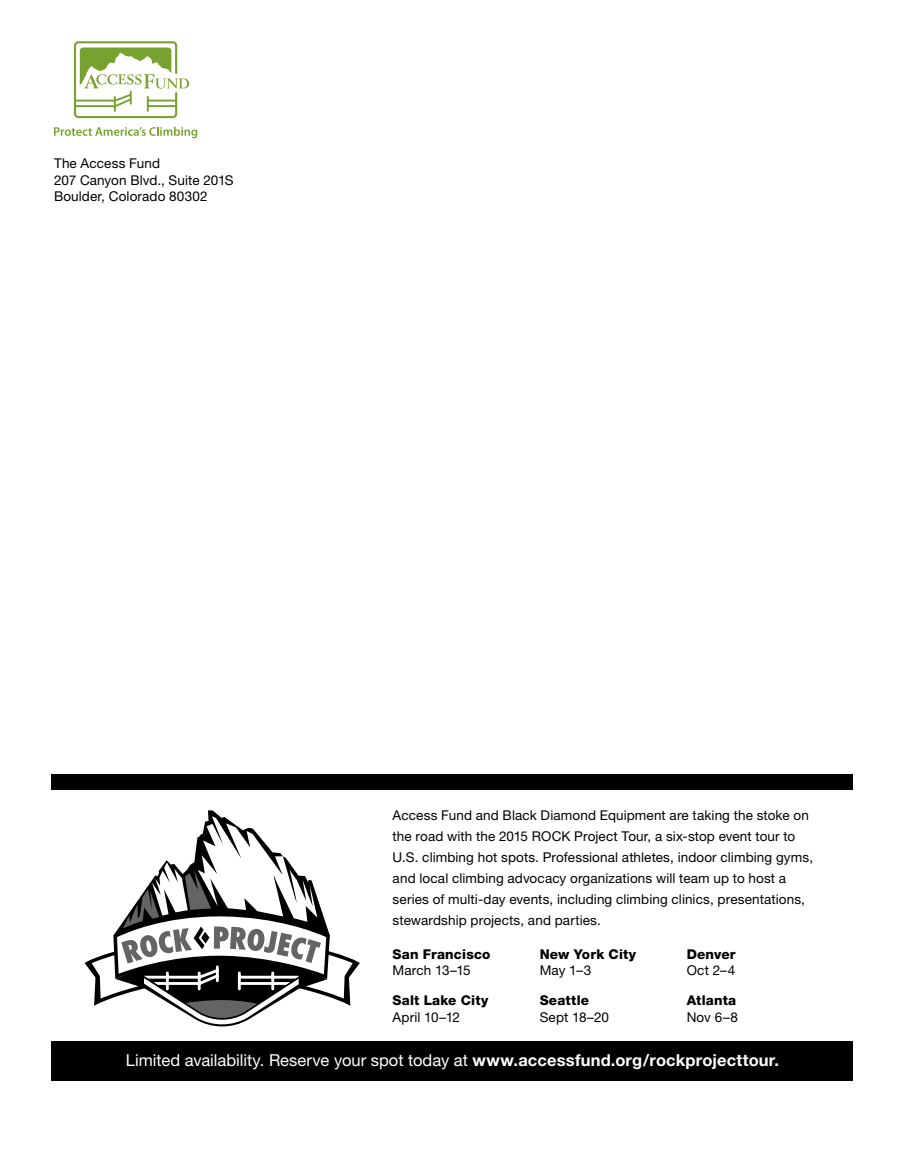
<style>
.page{position:relative;width:905px;height:1175px;background:#fff}
.page>*{position:absolute;margin:0;border:0;box-sizing:border-box;transform-origin:0 0}
.t1{font:16.5px "Helvetica Neue";color:#fff}
.t2{font:13.5px/21px "Helvetica Neue";letter-spacing:.01em;color:#000}
.t3{font:800 13.5px "Helvetica Neue";letter-spacing:.015em;color:#000}
.s1{font-weight:700}
</style>
<div class="page">
<div style="left:74px;top:41px;width:103px;height:77px;border:2px solid #78a22f;border-radius:3px"></div>
<hr style="left:75px;top:100px;width:39px;height:2px;background:#78a22f">
<hr style="left:75px;top:105px;width:39px;height:2px;background:#78a22f">
<svg style="left:80px;top:48px;width:109px;height:63px"></svg>
<svg style="left:54px;top:127px;width:143px;height:11px"></svg>
<div style="left:52px;top:1041px;width:801px;height:39px;background:#000"></div>
<div style="left:52px;top:773px;width:801px;height:16px;background:#000"></div>
<svg style="left:85px;top:810px;width:275px;height:216px"></svg>
<p class="t2" style="left:54px;top:155px;width:181px;line-height:16.5px">The Access Fund<br>207 Canyon Blvd., Suite 201S<br>Boulder, Colorado 80302</p>
<p class="t2" style="left:392px;top:804px;width:422px">Access Fund and Black Diamond Equipment are taking the stoke on the road with the 2015 ROCK Project Tour, a six-stop event tour to U.S. climbing hot spots. Professional athletes, indoor climbing gyms, and local climbing advocacy organizations will team up to host a series of multi-day events, including climbing clinics, presentations, stewardship projects, and parties.</p>
<p class="t3" style="left:392px;top:945px;width:99px">San Francisco</p>
<p class="t2" style="left:392px;top:959px;width:80px">March 13–15</p>
<p class="t3" style="left:392px;top:992px;width:97px">Salt Lake City</p>
<p class="t2" style="left:392px;top:1006px;width:69px">April 10–12</p>
<p class="t3" style="left:539px;top:945px;width:98px">New York City</p>
<p class="t2" style="left:539px;top:959px;width:53px">May 1–3</p>
<p class="t3" style="left:539px;top:992px;width:51px">Seattle</p>
<p class="t2" style="left:539px;top:1006px;width:71px">Sept 18–20</p>
<p class="t3" style="left:686px;top:945px;width:50px">Denver</p>
<p class="t2" style="left:686px;top:959px;width:50px">Oct 2–4</p>
<p class="t3" style="left:686px;top:992px;width:51px">Atlanta</p>
<p class="t2" style="left:686px;top:1006px;width:53px">Nov 6–8</p>
<p class="t1" style="left:126px;top:1049px;width:654px">Limited availability. Reserve your spot today at <span class="s1">www.accessfund.org/rockprojecttour.</span></p>
</div>
